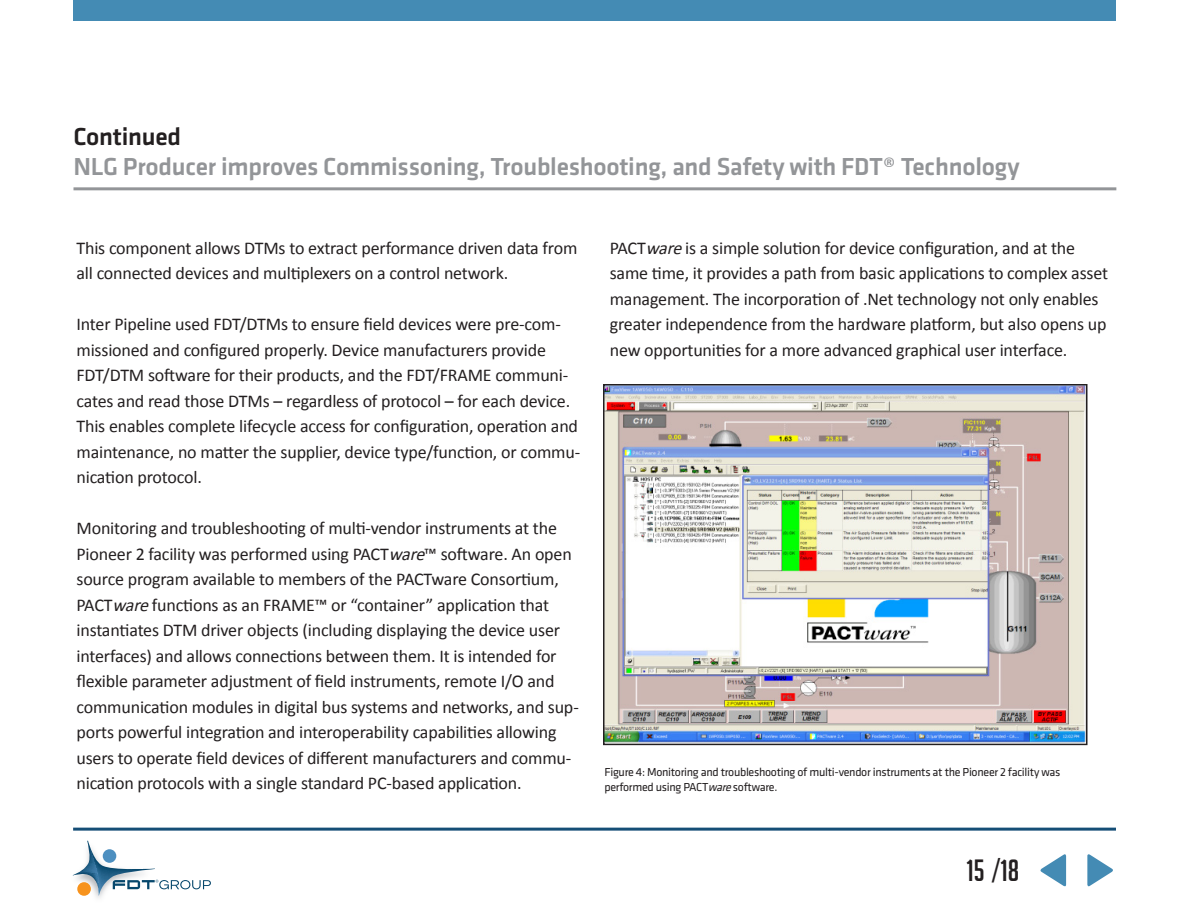
<style>
.page{position:relative;width:1188px;height:918px;background:#fff}
.page>*{position:absolute;margin:0;border:0;box-sizing:border-box;transform-origin:0 0}
.t1{font:30px "Big Noodle Titling";color:#231f20}
.feature_jumphead{font:500 25.5px "Klavika";letter-spacing:-.01em;color:#939598}
.t2{font:500 25.5px "Klavika";letter-spacing:-.01em;color:#231f20}
.body{font:18px/25.5px "Calibri";letter-spacing:-.01em;color:#231f20}
.t3{font:12px/15px "Klavika";letter-spacing:-.025em;color:#231f20}
.s1{font-family:"Calibri";font-weight:400}
.s2{font-style:italic}
</style>
<div class="page">
<div style="left:73px;top:0;width:1043px;height:21px;background:#448bb4"></div>
<hr style="left:73px;top:828px;width:1043px;height:3px;background:#154e76">
<svg style="left:73px;top:841px;width:138px;height:54px"></svg>
<hr style="left:74px;top:187px;width:1042px;height:3px;background:#939598">
<svg style="left:1040px;top:854px;width:27px;height:33px"></svg>
<svg style="left:1087px;top:854px;width:26px;height:33px"></svg>
<img style="left:606px;top:387px;width:479px;height:355px">
<div style="left:603px;top:384px;width:485px;height:361px;border:2px solid #231f20"></div>
<p class="t2" style="left:74px;top:122px;width:109px">Continued</p>
<p class="feature_jumphead" style="left:74px;top:153px;width:948px">NLG Producer improves Commissoning, Troubleshooting, and Safety with FDT<span class="s1">®</span> Technology</p>
<p class="body" style="left:76px;top:235px;width:502px">This component allows DTMs to extract performance driven data from all connected devices and multiplexers on a control network.</p>
<p class="body" style="left:76px;top:311px;width:505px">Inter Pipeline used FDT/DTMs to ensure field devices were pre-com&shy;missioned and configured properly. Device manufacturers provide FDT/DTM software for their products, and the FDT/FRAME communi&shy;cates and read those DTMs – regardless of protocol – for each device.<br>This enables complete lifecycle access for configuration, operation and maintenance, no matter the supplier, device type/function, or commu&shy;nication protocol.</p>
<p class="body" style="left:76px;top:515px;width:504px">Monitoring and troubleshooting of multi-vendor instruments at the Pioneer 2 facility was performed using PACT<span class="s2">ware</span>™ software. An open source program available to members of the PACTware Consortium, PACT<span class="s2">ware</span>functions as an FRAME™ or “container” application that instantiates DTM driver objects (including displaying the device user interfaces) and allows connections between them. It is intended for flexible parameter adjustment of field instruments, remote I/O and communication modules in digital bus systems and networks, and sup&shy;ports powerful integration and interoperability capabilities allowing users to operate field devices of different manufacturers and commu&shy;nication protocols with a single standard PC-based application.</p>
<p class="body" style="left:610px;top:235px;width:500px">PACT<span class="s2">ware</span>is a simple solution for device configuration, and at the same time, it provides a path from basic applications to complex asset management. The incorporation of .Net technology not only enables greater independence from the hardware platform, but also opens up new opportunities for a more advanced graphical user interface.</p>
<p class="t3" style="left:604px;top:764px;width:457px">Figure 4: Monitoring and troubleshooting of multi-vendor instruments at the Pioneer 2 facility was performed using PACT<span class="s2">ware</span>software.</p>
<h1 class="t1" style="left:966px;top:854px;width:54px">15 /18</h1>
</div>
